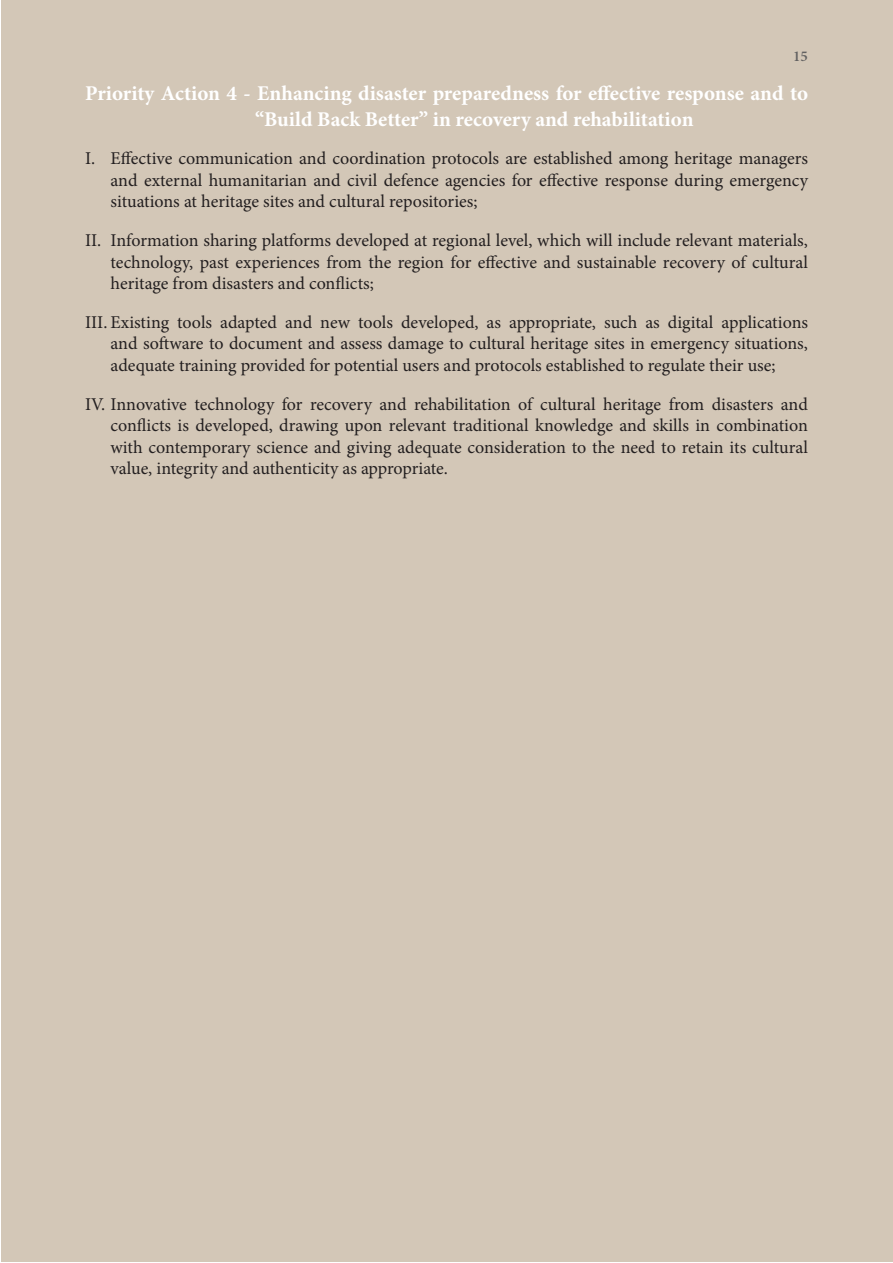
<style>
.page{position:relative;width:893px;height:1263px;background:#fff}
.page>*{position:absolute;margin:0;border:0;box-sizing:border-box;transform-origin:0 0}
.t1{font:700 21px/25.2px "Minion Pro";color:#fff}
.t2{font:18px/21.6px "Minion Pro";letter-spacing:-.005em;color:#231f20;text-align:justify}
.t3{font:600 15px "Minion Pro";color:#626161}
</style>
<div class="page">
<div style="left:2px;top:0;width:891px;height:1261px;background:#d3c7b7"></div>
<p class="t3" style="left:793px;top:45px;width:16px">15</p>
<p class="t1" style="left:255px;top:81px;width:554px;text-indent:-170px">Priority Action 4 - Enhancing disaster preparedness for effective response and to “Build Back Better” in recovery and rehabilitation</p>
<p class="t2" style="left:111px;top:148px;width:699px;text-indent:-26px">I. Effective communication and coordination protocols are established among heritage managers and external humanitarian and civil defence agencies for effective response during emergency situations at heritage sites and cultural repositories;</p>
<p class="t2" style="left:111px;top:229px;width:699px;text-indent:-26px">II. Information sharing platforms developed at regional level, which will include relevant materials, technology, past experiences from the region for effective and sustainable recovery of cultural heritage from disasters and conflicts;</p>
<p class="t2" style="left:111px;top:311px;width:699px;text-indent:-26px">III. Existing tools adapted and new tools developed, as appropriate, such as digital applications and software to document and assess damage to cultural heritage sites in emergency situations, adequate training provided for potential users and protocols established to regulate their use;</p>
<p class="t2" style="left:111px;top:393px;width:699px;text-indent:-26px">IV. Innovative technology for recovery and rehabilitation of cultural heritage from disasters and conflicts is developed, drawing upon relevant traditional knowledge and skills in combination with contemporary science and giving adequate consideration to the need to retain its cultural value, integrity and authenticity as appropriate.</p>
</div>
